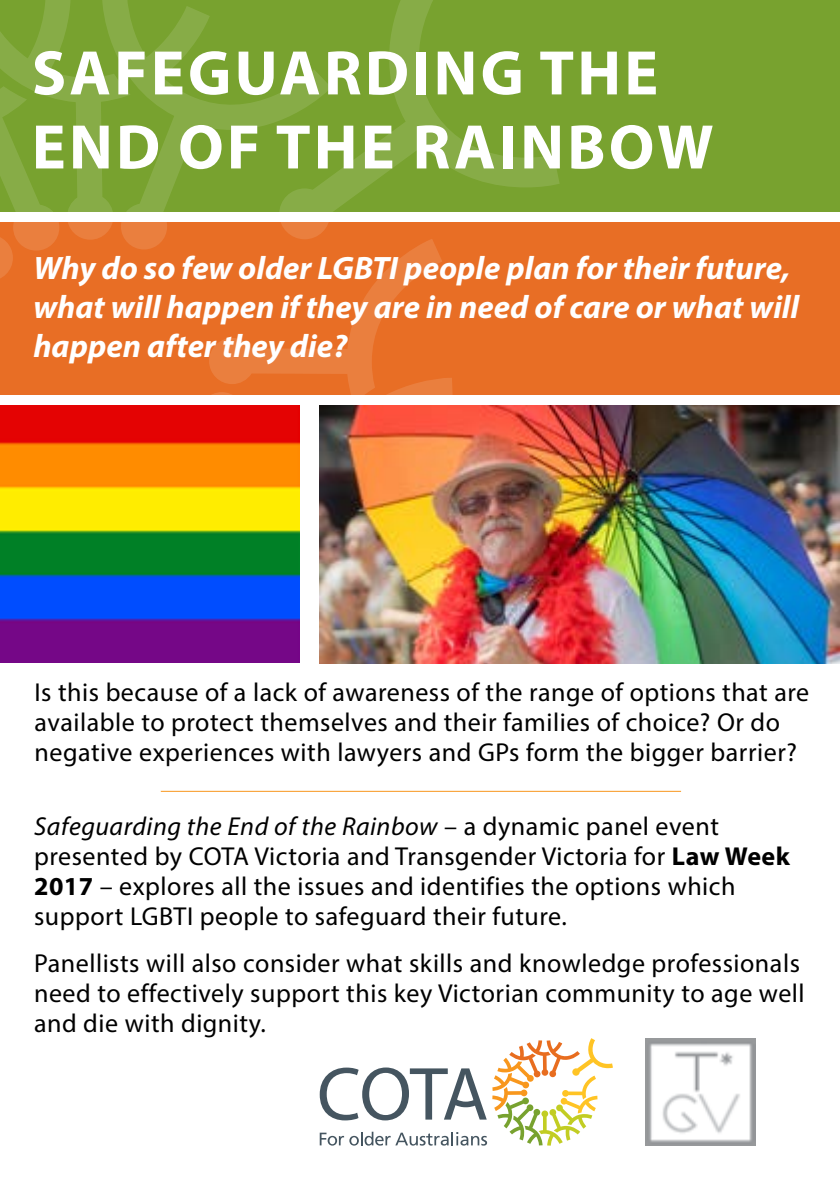
<style>
.page{position:relative;width:840px;height:1191px;background:#fff}
.page>*{position:absolute;margin:0;border:0;box-sizing:border-box;transform-origin:0 0}
.t1{font:700 63.4px/74px "Myriad Pro";letter-spacing:.05em;color:#fff}
.t2{font:italic 700 32.4px/39px "Myriad Pro";color:#fff}
.t3{font:26px/30px "Myriad Pro";letter-spacing:.02em;color:#000}
.s1{font-style:italic}
.s2{font-weight:700}
</style>
<div class="page">
<div style="left:0;top:0;width:839px;height:211px;background:#78a22f"></div>
<div style="left:0;top:223px;width:839px;height:171px;background:#e86e25"></div>
<svg style="left:213px;top:500px;width:120px;height:164px"></svg>
<svg style="left:198px;top:239px;width:254px;height:261px"></svg>
<svg style="left:331px;top:0;width:228px;height:223px"></svg>
<svg style="left:0;top:0;width:102px;height:278px"></svg>
<svg style="left:102px;top:0;width:229px;height:249px"></svg>
<img style="left:0;top:406px;width:299px;height:256px">
<svg style="left:319px;top:1038px;width:293px;height:107px"></svg>
<img style="left:645px;top:1038px;width:109px;height:107px">
<hr style="left:161px;top:791px;width:519px;height:1px;background:#f8971d">
<img style="left:319px;top:406px;width:519px;height:257px">
<h1 class="t1" style="left:32px;top:34px;width:682px">SAFEGUARDING THE<br>END OF THE RAINBOW</h1>
<p class="t2" style="left:33px;top:248px;width:767px">Why do so few older LGBTI people plan for their future, what will happen if they are in need of care or what will happen after they die?</p>
<p class="t3" style="left:35px;top:677px;width:775px">Is this because of a lack of awareness of the range of options that are available to protect themselves and their families of choice? Or do negative experiences with lawyers and GPs form the bigger barrier?</p>
<p class="t3" style="left:34px;top:810px;width:757px"><span class="s1">Safeguarding the End of the Rainbow</span> – a dynamic panel event presented by COTA Victoria and Transgender Victoria for <span class="s2">Law Week 2017</span> – explores all the issues and identifies the options which support LGBTI people to safeguard their future.</p>
<p class="t3" style="left:34px;top:947px;width:771px">Panellists will also consider what skills and knowledge professionals need to effectively support this key Victorian community to age well and die with dignity.</p>
</div>
